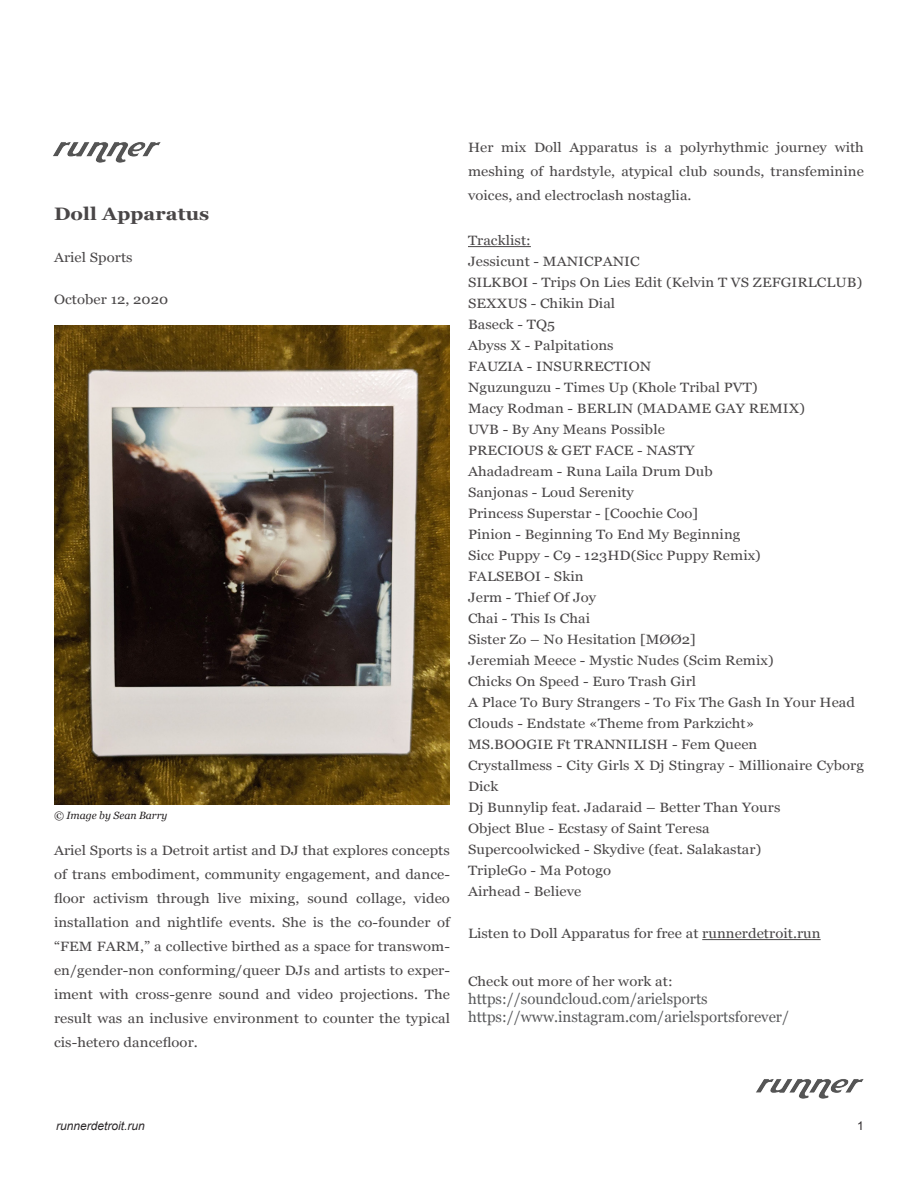
<style>
.page{position:relative;width:918px;height:1188px;background:#fff}
.page>*{position:absolute;margin:0;border:0;box-sizing:border-box;transform-origin:0 0}
.t1{font:700 18px "Georgia";letter-spacing:.005em;color:#494647;scale:1.1 1}
.t2{font:15px "Georgia";color:#57585a}
.t3{font:13.5px/24px "Georgia";letter-spacing:.005em;color:#494647;text-align:justify;scale:1.1 1}
.t4{font:italic 12px "Arial";color:#2c282a}
.t5{font:12px "Arial";color:#2c282a}
.t6{font:italic 10.5px "Georgia";color:#231f20}
</style>
<div class="page">
<hr style="left:468px;top:246px;width:63px;height:1px;background:#494647">
<hr style="left:702px;top:939px;width:119px;height:1px;background:#494647">
<img style="left:53px;top:142px;width:107px;height:20px">
<img style="left:756px;top:1079px;width:108px;height:19px">
<img style="left:54px;top:325px;width:396px;height:480px">
<p class="t1" style="left:54px;top:201px;width:143px">Doll Apparatus</p>
<p class="t3" style="left:54px;top:245px;width:73px">Ariel Sports</p>
<p class="t3" style="left:54px;top:287px;width:105px">October 12, 2020</p>
<p class="t6" style="left:54px;top:807px;width:115px">© Image by Sean Barry</p>
<p class="t3" style="left:54px;top:838px;width:361px">Ariel Sports is a Detroit artist and DJ that explores concepts of trans embodiment, community engagement, and dance&shy;floor activism through live mixing, sound collage, video installation and nightlife events. She is the co-founder of “FEM FARM,” a collective birthed as a space for transwom&shy;en/gender-non conforming/queer DJs and artists to exper&shy;iment with cross-genre sound and video projections. The result was an inclusive environment to counter the typical cis-hetero dancefloor.</p>
<p class="t3" style="left:468px;top:135px;width:361px">Her mix Doll Apparatus is a polyrhythmic journey with meshing of hardstyle, atypical club sounds, transfeminine voices, and electroclash nostaglia.</p>
<p class="t3" style="left:468px;top:228px;width:59px">Tracklist:</p>
<p class="t3" style="left:468px;top:249px;width:158px">Jessicunt - MANICPANIC</p>
<p class="t3" style="left:468px;top:270px;width:360px">SILKBOI - Trips On Lies Edit (Kelvin T VS ZEFGIRLCLUB)</p>
<p class="t3" style="left:468px;top:291px;width:135px">SEXXUS - Chikin Dial</p>
<p class="t3" style="left:468px;top:312px;width:81px">Baseck - TQ5</p>
<p class="t3" style="left:468px;top:333px;width:134px">Abyss X - Palpitations</p>
<p class="t3" style="left:468px;top:354px;width:168px">FAUZIA - INSURRECTION</p>
<p class="t3" style="left:468px;top:375px;width:265px">Nguzunguzu - Times Up (Khole Tribal PVT)</p>
<p class="t3" style="left:468px;top:396px;width:308px">Macy Rodman - BERLIN (MADAME GAY REMIX)</p>
<p class="t3" style="left:468px;top:417px;width:180px">UVB - By Any Means Possible</p>
<p class="t3" style="left:468px;top:438px;width:208px">PRECIOUS &amp; GET FACE - NASTY</p>
<p class="t3" style="left:468px;top:459px;width:224px">Ahadadream - Runa Laila Drum Dub</p>
<p class="t3" style="left:468px;top:480px;width:152px">Sanjonas - Loud Serenity</p>
<p class="t3" style="left:468px;top:501px;width:211px">Princess Superstar - [Coochie Coo]</p>
<p class="t3" style="left:468px;top:522px;width:249px">Pinion - Beginning To End My Beginning</p>
<p class="t3" style="left:468px;top:543px;width:268px">Sicc Puppy - C9 - 123HD(Sicc Puppy Remix)</p>
<p class="t3" style="left:468px;top:564px;width:107px">FALSEBOI - Skin</p>
<p class="t3" style="left:468px;top:585px;width:118px">Jerm - Thief Of Joy</p>
<p class="t3" style="left:468px;top:606px;width:112px">Chai - This Is Chai</p>
<p class="t3" style="left:468px;top:627px;width:209px">Sister Zo – No Hesitation [MØØ2]</p>
<p class="t3" style="left:468px;top:648px;width:279px">Jeremiah Meece - Mystic Nudes (Scim Remix)</p>
<p class="t3" style="left:468px;top:669px;width:209px">Chicks On Speed - Euro Trash Girl</p>
<p class="t3" style="left:468px;top:690px;width:353px">A Place To Bury Strangers - To Fix The Gash In Your Head</p>
<p class="t3" style="left:468px;top:711px;width:262px">Clouds - Endstate «Theme from Parkzicht»</p>
<p class="t3" style="left:468px;top:732px;width:265px">MS.BOOGIE Ft TRANNILISH - Fem Queen</p>
<p class="t3" style="left:468px;top:755px;width:361px;line-height:21px">Crystallmess - City Girls X Dj Stingray - Millionaire Cyborg<br>Dick</p>
<p class="t3" style="left:468px;top:795px;width:286px">Dj Bunnylip feat. Jadaraid – Better Than Yours</p>
<p class="t3" style="left:468px;top:816px;width:221px">Object Blue - Ecstasy of Saint Teresa</p>
<p class="t3" style="left:468px;top:837px;width:268px">Supercoolwicked - Skydive (feat. Salakastar)</p>
<p class="t3" style="left:468px;top:858px;width:132px">TripleGo - Ma Potogo</p>
<p class="t3" style="left:468px;top:879px;width:105px">Airhead - Believe</p>
<p class="t3" style="left:468px;top:921px;width:322px">Listen to Doll Apparatus for free at runnerdetroit.run</p>
<p class="t3" style="left:468px;top:969px;width:188px">Check out more of her work at:</p>
<p class="t2" style="left:468px;top:988px;width:241px">https://soundcloud.com/arielsports</p>
<p class="t2" style="left:468px;top:1006px;width:323px">https://www.instagram.com/arielsportsforever/</p>
<p class="t4" style="left:56px;top:1118px;width:90px">runnerdetroit.run</p>
<p class="t5" style="left:857px;top:1118px;width:8px">1</p>
</div>
